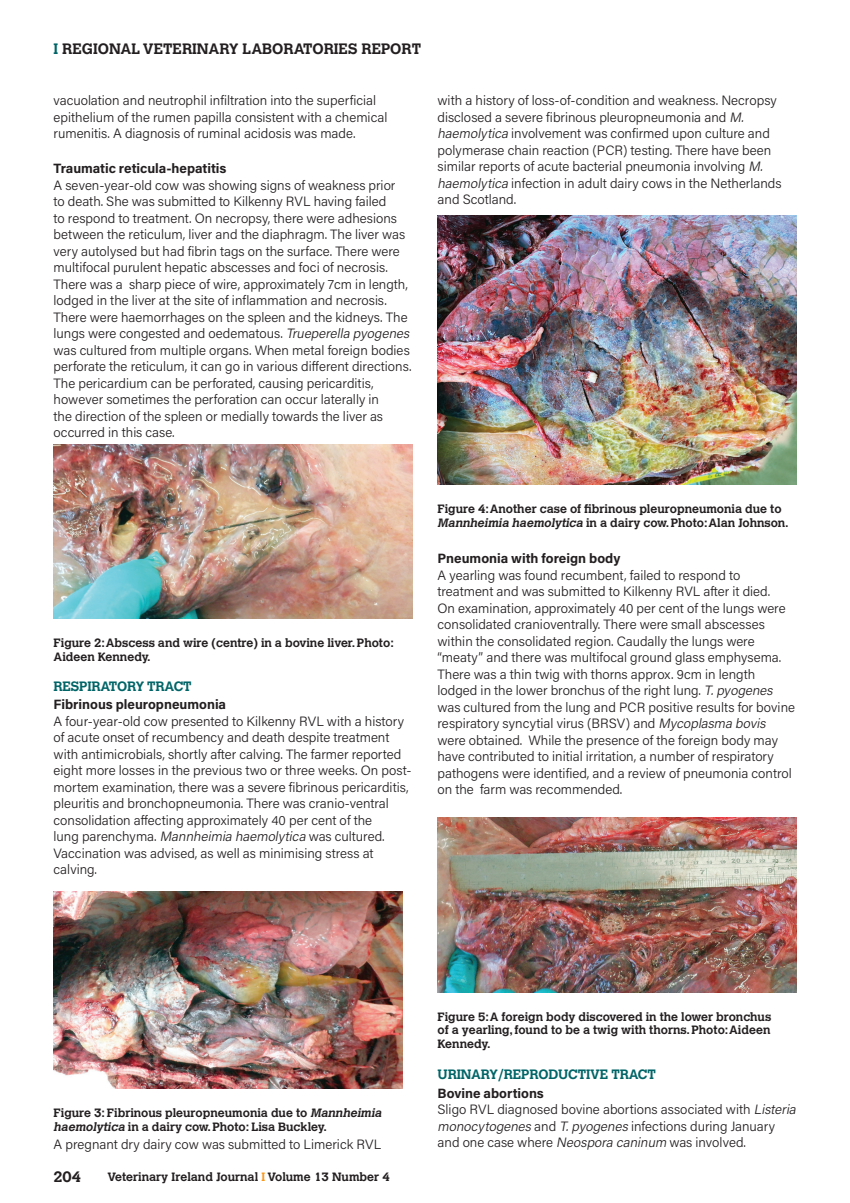
<style>
.page{position:relative;width:850px;height:1203px;background:#fff}
.page>*{position:absolute;margin:0;border:0;box-sizing:border-box;transform-origin:0 0}
.t1{font:700 15px "Calvert";color:#231f20}
.t2{font:300 13.5px/16.5px "Acumin Pro";color:#231f20}
.t3{font:700 13.5px "Acumin Pro";color:#231f20}
.t4{font:700 13.5px "Calvert";letter-spacing:-.01em;color:#006467}
.t5{font:700 12px/13.5px "Calvert";color:#231f20}
.s1{color:#006467}
.s2{font-style:italic}
.s3{color:#f7981d}
.s4{font-weight:700}
</style>
<div class="page">
<img style="left:54px;top:444px;width:358px;height:174px">
<img style="left:54px;top:891px;width:348px;height:197px">
<img style="left:438px;top:216px;width:358px;height:269px">
<img style="left:438px;top:817px;width:358px;height:175px">
<p class="t1" style="left:53px;top:39px;width:369px"><span class="s1">I</span> REGIONAL VETERINARY LABORATORIES REPORT</p>
<p class="t2" style="left:54px;top:92px;width:335px">vacuolation and neutrophil infiltration into the superficial epithelium of the rumen papilla consistent with a chemical rumenitis. A diagnosis of ruminal acidosis was made.</p>
<p class="t3" style="left:54px;top:159px;width:174px">Traumatic reticula-hepatitis</p>
<p class="t2" style="left:54px;top:176px;width:360px">A seven-year-old cow was showing signs of weakness prior<br>to death. She was submitted to Kilkenny RVL having failed<br>to respond to treatment. On necropsy, there were adhesions between the reticulum, liver and the diaphragm. The liver was very autolysed but had fibrin tags on the surface. There were multifocal purulent hepatic abscesses and foci of necrosis.<br>There was a sharp piece of wire, approximately 7cm in length, lodged in the liver at the site of inflammation and necrosis.<br>There were haemorrhages on the spleen and the kidneys. The lungs were congested and oedematous. <span class="s2">Trueperella pyogenes </span>was cultured from multiple organs. When metal foreign bodies perforate the reticulum, it can go in various different directions.<br>The pericardium can be perforated, causing pericarditis, however sometimes the perforation can occur laterally in<br>the direction of the spleen or medially towards the liver as occurred in this case.</p>
<p class="t2" style="left:438px;top:92px;width:345px">with a history of loss-of-condition and weakness. Necropsy disclosed a severe fibrinous pleuropneumonia and <span class="s2">M. haemolytica</span> involvement was confirmed upon culture and polymerase chain reaction (PCR) testing. There have been similar reports of acute bacterial pneumonia involving <span class="s2">M. haemolytica</span> infection in adult dairy cows in the Netherlands and Scotland.</p>
<p class="t5" style="left:54px;top:636px;width:342px">Figure 2: Abscess and wire (centre) in a bovine liver. Photo:<br>Aideen Kennedy.</p>
<p class="t4" style="left:54px;top:677px;width:140px">RESPIRATORY TRACT</p>
<p class="t3" style="left:54px;top:695px;width:174px">Fibrinous pleuropneumonia</p>
<p class="t2" style="left:54px;top:712px;width:360px">A four-year-old cow presented to Kilkenny RVL with a history of acute onset of recumbency and death despite treatment with antimicrobials, shortly after calving. The farmer reported eight more losses in the previous two or three weeks. On post&shy;mortem examination, there was a severe fibrinous pericarditis, pleuritis and bronchopneumonia. There was cranio-ventral consolidation affecting approximately 40 per cent of the<br>lung parenchyma. <span class="s2">Mannheimia haemolytica</span> was cultured.<br>Vaccination was advised, as well as minimising stress at calving.</p>
<p class="t5" style="left:438px;top:502px;width:353px">Figure 4: Another case of fibrinous pleuropneumonia due to<br><span class="s2">Mannheimia haemolytica</span> in a dairy cow. Photo: Alan Johnson.</p>
<p class="t3" style="left:438px;top:549px;width:184px">Pneumonia with foreign body</p>
<p class="t2" style="left:438px;top:566px;width:359px">A yearling was found recumbent, failed to respond to treatment and was submitted to Kilkenny RVL after it died.<br>On examination, approximately 40 per cent of the lungs were consolidated cranioventrally. There were small abscesses within the consolidated region. Caudally the lungs were “meaty” and there was multifocal ground glass emphysema.<br>There was a thin twig with thorns approx. 9cm in length lodged in the lower bronchus of the right lung. <span class="s2">T.pyogenes </span>was cultured from the lung and PCR positive results for bovine respiratory syncytial virus (BRSV) and <span class="s2">Mycoplasma bovis </span>were obtained. While the presence of the foreign body may have contributed to initial irritation, a number of respiratory pathogens were identified, and a review of pneumonia control on the farm was recommended.</p>
<p class="t5" style="left:54px;top:1106px;width:332px">Figure 3: Fibrinous pleuropneumonia due to <span class="s2">Mannheimia haemolytica</span> in a dairy cow. Photo: Lisa Buckley.</p>
<p class="t2" style="left:54px;top:1135px;width:329px">A pregnant dry dairy cow was submitted to Limerick RVL</p>
<p class="t1" style="left:53px;top:1167px;width:29px">204</p>
<p class="t5" style="left:107px;top:1169px;width:284px">Veterinary Ireland Journal <span class="s3">I</span> Volume 13 Number 4</p>
<p class="t5" style="left:438px;top:1009px;width:335px;text-align:justify">Figure 5: A foreign body discovered in the lower bronchus of a yearling, found to be a twig with thorns. Photo: Aideen Kennedy.</p>
<p class="t4" style="left:438px;top:1066px;width:220px">URINARY/REPRODUCTIVE TRACT</p>
<p class="t2" style="left:438px;top:1084px;width:363px"><span class="s4">Bovine abortions<br></span>Sligo RVL diagnosed bovine abortions associated with <span class="s2">Listeria monocytogenes</span> and <span class="s2">T.pyogenes</span> infections during January and one case where <span class="s2">Neospora caninum</span> was involved.</p>
</div>
